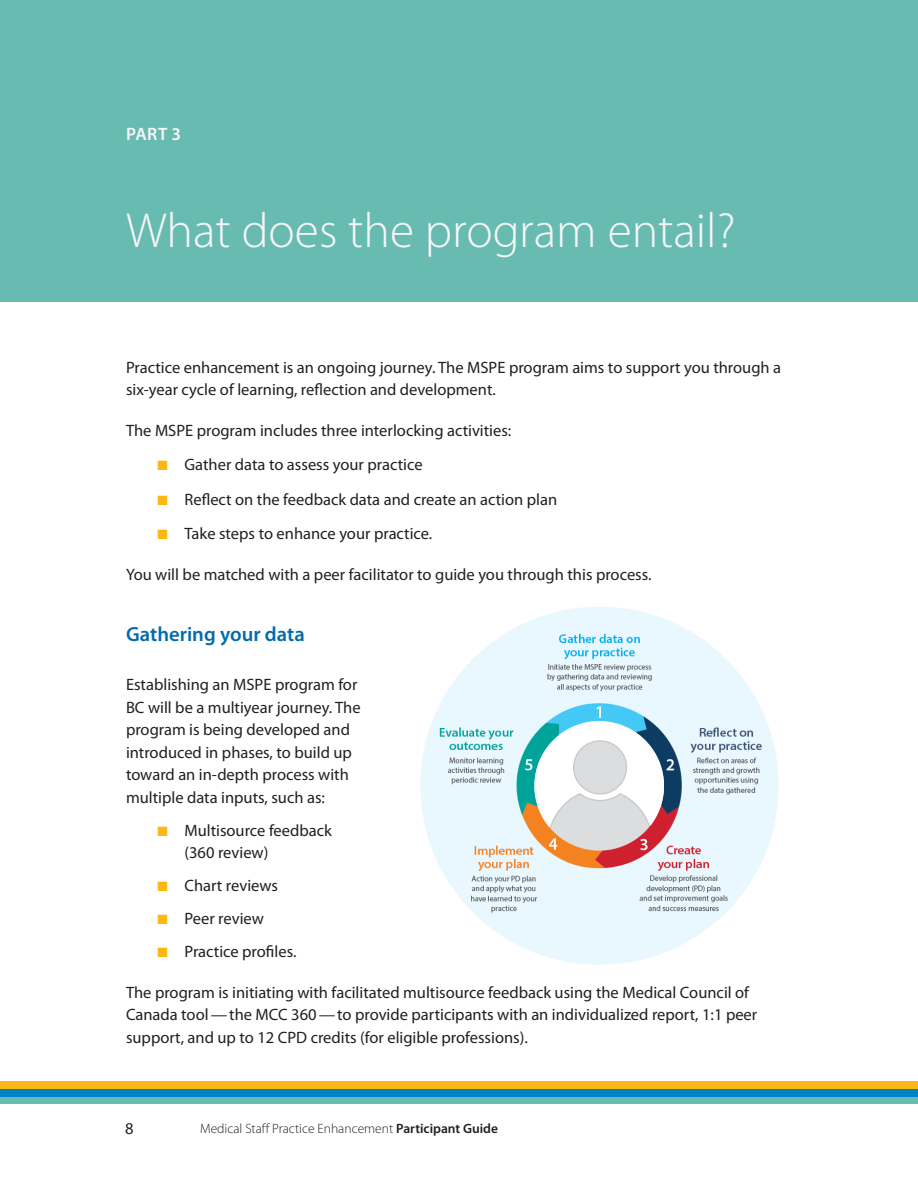
<style>
.page{position:relative;width:918px;height:1188px;background:#fff}
.page>*{position:absolute;margin:0;border:0;box-sizing:border-box;transform-origin:0 0}
.t1{font:300 49.5px "Myriad Pro";color:#f6f6f7}
.t2{font:600 20.55px "Myriad Pro";color:#006cac}
.t3{font:600 18px "Myriad Pro";color:#f6f6f7}
.t4{font:16.5px/22.5px "Myriad Pro";color:#231f20}
.t5{font:300 13.5px "Myriad Pro";color:#231f20}
.s1{color:#fdb714}
.s2{font-weight:600}
</style>
<div class="page">
<div style="left:0;top:1096px;width:918px;height:7px;background:#67bbb0"></div>
<div style="left:0;top:1089px;width:918px;height:7px;background:#0082c7"></div>
<div style="left:0;top:1082px;width:918px;height:7px;background:#fdb714"></div>
<div style="left:0;top:0;width:918px;height:302px;background:#67bbb0"></div>
<img style="left:420px;top:607px;width:358px;height:358px">
<p class="t3" style="left:126px;top:123px;width:57px">PART 3</p>
<h1 class="t1" style="left:126px;top:203px;width:611px">What does the program entail?</h1>
<p class="t4" style="left:126px;top:356px;width:657px">Practice enhancement is an ongoing journey. The MSPE program aims to support you through a six-year cycle of learning, reflection and development.</p>
<p class="t4" style="left:126px;top:419px;width:387px">The MSPE program includes three interlocking activities:</p>
<p class="t4" style="left:158px;top:454px;width:267px"><span class="s1">■</span> Gather data to assess your practice</p>
<p class="t4" style="left:158px;top:488px;width:401px"><span class="s1">■</span> Reflect on the feedback data and create an action plan</p>
<p class="t4" style="left:158px;top:523px;width:276px"><span class="s1">■</span> Take steps to enhance your practice.</p>
<p class="t4" style="left:126px;top:563px;width:527px">You will be matched with a peer facilitator to guide you through this process.</p>
<p class="t2" style="left:126px;top:623px;width:180px">Gathering your data</p>
<p class="t4" style="left:126px;top:674px;width:236px">Establishing an MSPE program for<br>BC will be a multiyear journey. The program is being developed and introduced in phases, to build up toward an in-depth process with multiple data inputs, such as:</p>
<p class="t4" style="left:184px;top:819px;width:149px;text-indent:-27px"><span class="s1">■</span> Multisource feedback (360 review)</p>
<p class="t4" style="left:158px;top:875px;width:122px"><span class="s1">■</span> Chart reviews</p>
<p class="t4" style="left:158px;top:908px;width:108px"><span class="s1">■</span> Peer review</p>
<p class="t4" style="left:158px;top:941px;width:140px"><span class="s1">■</span> Practice profiles.</p>
<p class="t4" style="left:126px;top:981px;width:633px">The program is initiating with facilitated multisource feedback using the Medical Council of<br>Canada tool—the MCC 360—to provide participants with an individualized report, 1:1 peer support, and up to 12 CPD credits (for eligible professions).</p>
<p class="t4" style="left:125px;top:1117px;width:10px">8</p>
<p class="t5" style="left:200px;top:1121px;width:299px">Medical Staff Practice Enhancement <span class="s2">Participant Guide</span></p>
</div>
